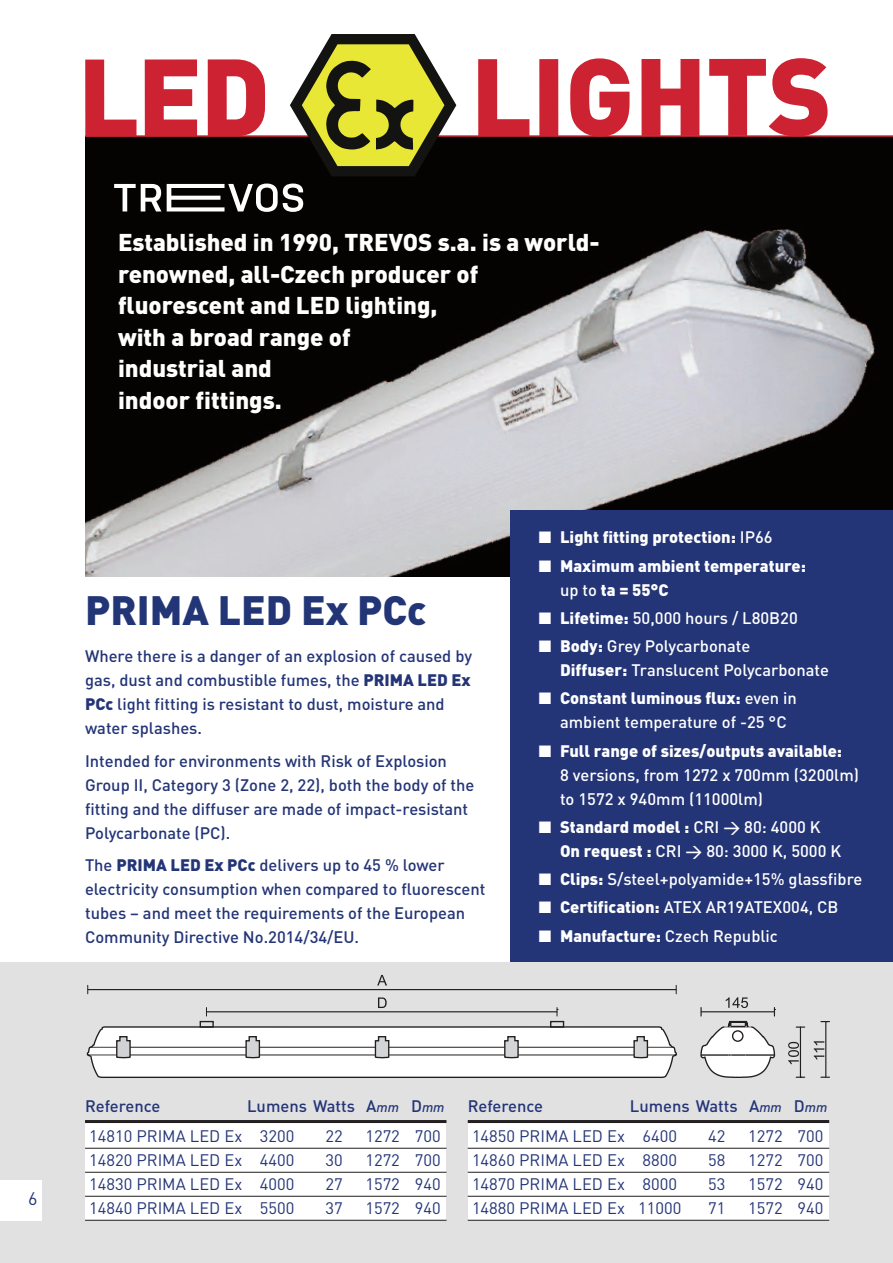
<style>
.page{position:relative;width:893px;height:1263px;background:#fff}
.page>*{position:absolute;margin:0;border:0;box-sizing:border-box;transform-origin:0 0}
.t1{font:900 108px "DIN";letter-spacing:-.01em;color:#cc2231}
.t2{font:900 40.5px "DIN";color:#223576}
.t3{font:900 24px/31.5px "DIN";color:#fff}
.t4{font:18px "DIN";color:#243577}
.t5{font:500 16.5px/24px "DIN";color:#243577}
.t6{font:500 16.5px/24px "DIN";color:#fff}
.t7{font:16.5px/30.5px "DIN";color:#243577}
.t8{font:900 16.5px/24px "DIN";color:#fff}
.s1{font-weight:900}
.s2{font-weight:500}
.s3{font-weight:500;font-style:italic;font-size:13.5px}
</style>
<div class="page">
<img style="left:85px;top:137px;width:808px;height:440px">
<svg style="left:114px;top:184px;width:189px;height:28px"></svg>
<hr style="left:85px;top:135px;width:808px;height:2px;background:#cc2231">
<svg style="left:290px;top:34px;width:166px;height:142px;background:#908f42"></svg>
<div style="left:510px;top:510px;width:383px;height:496px;background:#243577"></div>
<div style="left:0;top:962px;width:893px;height:301px;background:#e1e1e2"></div>
<hr style="left:800px;top:1027px;width:1px;height:50px;background:#231f20">
<svg style="left:788px;top:1042px;width:11px;height:22px"></svg>
<hr style="left:825px;top:1022px;width:1px;height:55px;background:#231f20">
<svg style="left:814px;top:1041px;width:10px;height:18px"></svg>
<svg style="left:796px;top:1026px;width:9px;height:2px"></svg>
<svg style="left:87px;top:975px;width:590px;height:103px"></svg>
<svg style="left:700px;top:997px;width:76px;height:81px"></svg>
<div style="left:85px;top:1124px;width:361px;height:96px;background:#fff"></div>
<div style="left:468px;top:1124px;width:361px;height:96px;background:#fff"></div>
<hr style="left:85px;top:1120px;width:361px;height:3px;background:#231f20">
<hr style="left:85px;top:1148px;width:361px;height:1px;background:#231f20">
<hr style="left:85px;top:1172px;width:361px;height:1px;background:#231f20">
<hr style="left:85px;top:1196px;width:361px;height:1px;background:#231f20">
<hr style="left:85px;top:1220px;width:361px;height:1px;background:#231f20">
<hr style="left:468px;top:1120px;width:361px;height:3px;background:#231f20">
<hr style="left:468px;top:1148px;width:361px;height:1px;background:#231f20">
<hr style="left:468px;top:1172px;width:361px;height:1px;background:#231f20">
<hr style="left:468px;top:1196px;width:361px;height:1px;background:#231f20">
<hr style="left:468px;top:1220px;width:361px;height:1px;background:#231f20">
<div style="left:0;top:1180px;width:42px;height:40px;background:#fff"></div>
<h1 class="t1" style="left:78px;top:36px;width:194px">LED</h1>
<h1 class="t1" style="left:470px;top:36px;width:363px">LIGHTS</h1>
<h3 class="t3" style="left:118px;top:227px;width:483px">Established in 1990, TREVOS s.a. is a world&shy;renowned, all-Czech producer of fluorescent and LED lighting,<br>with a broad range of<br>industrial and<br>indoor fittings.</h3>
<h2 class="t2" style="left:85px;top:587px;width:343px">PRIMA LED Ex PCc</h2>
<p class="t5" style="left:85px;top:645px;width:389px">Where there is a danger of an explosion of caused by gas, dust and combustible fumes, the <span class="s1">PRIMA LED Ex PCc</span> light fitting is resistant to dust, moisture and water splashes.</p>
<p class="t5" style="left:85px;top:749px;width:391px">Intended for environments with Risk of Explosion Group II, Category 3 (Zone 2, 22), both the body of the fitting and the diffuser are made of impact-resistant Polycarbonate (PC).</p>
<p class="t5" style="left:85px;top:854px;width:402px">The <span class="s1">PRIMA LED Ex PCc</span> delivers up to 45 % lower electricity consumption when compared to fluorescent tubes – and meet the requirements of the European Community Directive No.2014/34/EU.</p>
<p class="t8" style="left:539px;top:526px;width:235px">■ Light fitting protection: <span class="s2">IP66</span></p>
<p class="t8" style="left:560px;top:554px;width:247px;text-indent:-21px">■ Maximum ambient temperature: <span class="s2">up to</span> ta = 55°C</p>
<p class="t6" style="left:539px;top:606px;width:260px">■ <span class="s1">Lifetime:</span> 50,000 hours / L80B20</p>
<p class="t6" style="left:560px;top:634px;width:270px;text-indent:-21px">■ <span class="s1">Body:</span> Grey Polycarbonate<br><span class="s1">Diffuser:</span> Translucent Polycarbonate</p>
<p class="t6" style="left:560px;top:687px;width:238px;text-indent:-21px">■ <span class="s1">Constant luminous flux:</span> even in ambient temperature of -25 °C</p>
<p class="t6" style="left:560px;top:739px;width:301px;text-indent:-21px">■ <span class="s1">Full range of sizes/outputs available:<br></span>8 versions, from 1272 x 700mm (3200lm) to 1572 x 940mm (11000lm)</p>
<p class="t6" style="left:560px;top:815px;width:283px;text-indent:-21px">■ <span class="s1">Standard model :</span> CRI &gt; 80: 4000 K<br><span class="s1">On request :</span> CRI &gt; 80: 3000 K, 5000 K</p>
<p class="t6" style="left:539px;top:867px;width:325px">■ <span class="s1">Clips:</span> S/steel+polyamide+15% glassfibre</p>
<p class="t6" style="left:539px;top:896px;width:301px">■ <span class="s1">Certification:</span> ATEX AR19ATEX004, CB</p>
<p class="t6" style="left:539px;top:924px;width:241px">■ <span class="s1">Manufacture:</span> Czech Republic</p>
<p class="t4" style="left:28px;top:1188px;width:11px">6</p>
<p class="t5" style="left:85px;top:1094px;width:77px">Reference</p>
<p class="t7" style="left:89px;top:1090px;width:357px;text-indent:158px"><span class="s2">Lumens Watts A</span><span class="s3">mm</span> <span class="s2">D</span><span class="s3">mm<br></span>14810 PRIMA LED Ex 3200</p>
<p class="t7" style="left:325px;top:1121px;width:19px">22</p>
<p class="t7" style="left:365px;top:1121px;width:77px">1272 700</p>
<p class="t5" style="left:468px;top:1094px;width:77px">Reference</p>
<p class="t7" style="left:472px;top:1090px;width:357px;text-indent:158px"><span class="s2">Lumens Watts A</span><span class="s3">mm</span> <span class="s2">D</span><span class="s3">mm<br></span>14850 PRIMA LED Ex 6400</p>
<p class="t7" style="left:708px;top:1121px;width:19px">42</p>
<p class="t7" style="left:748px;top:1121px;width:77px">1272 700</p>
<p class="t7" style="left:89px;top:1145px;width:206px">14820 PRIMA LED Ex 4400</p>
<p class="t7" style="left:325px;top:1145px;width:19px">30</p>
<p class="t7" style="left:365px;top:1145px;width:77px">1272 700</p>
<p class="t7" style="left:89px;top:1169px;width:206px">14830 PRIMA LED Ex 4000</p>
<p class="t7" style="left:325px;top:1169px;width:19px">27</p>
<p class="t7" style="left:365px;top:1169px;width:77px">1572 940</p>
<p class="t7" style="left:89px;top:1193px;width:206px">14840 PRIMA LED Ex 5500</p>
<p class="t7" style="left:325px;top:1193px;width:19px">37</p>
<p class="t7" style="left:365px;top:1193px;width:77px">1572 940</p>
<p class="t7" style="left:472px;top:1145px;width:206px">14860 PRIMA LED Ex 8800</p>
<p class="t7" style="left:708px;top:1145px;width:19px">58</p>
<p class="t7" style="left:748px;top:1145px;width:77px">1272 700</p>
<p class="t7" style="left:472px;top:1169px;width:206px">14870 PRIMA LED Ex 8000</p>
<p class="t7" style="left:708px;top:1169px;width:19px">53</p>
<p class="t7" style="left:748px;top:1169px;width:77px">1572 940</p>
<p class="t7" style="left:472px;top:1193px;width:211px">14880 PRIMA LED Ex 11000</p>
<p class="t7" style="left:708px;top:1193px;width:19px">71</p>
<p class="t7" style="left:748px;top:1193px;width:77px">1572 940</p>
</div>
